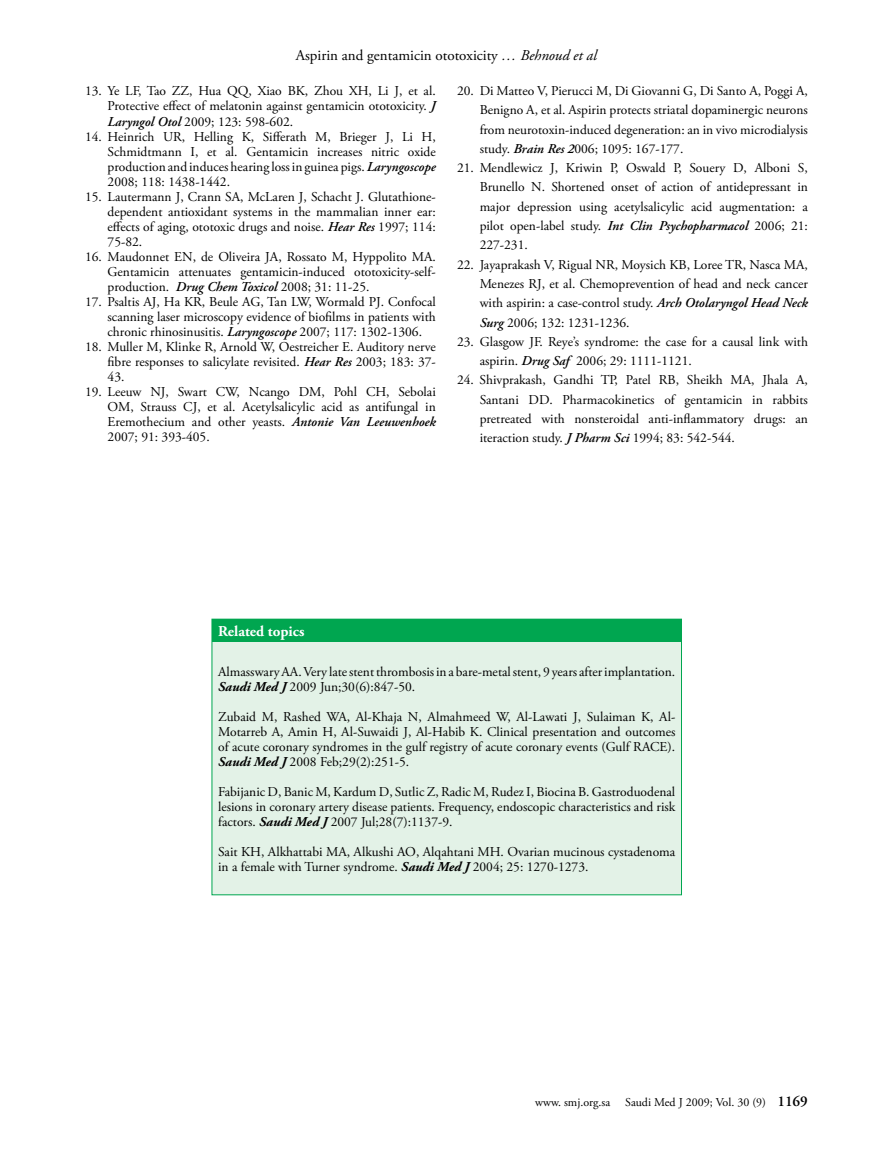
<style>
.page{position:relative;width:893px;height:1149px;background:#fff}
.page>*{position:absolute;margin:0;border:0;box-sizing:border-box;transform-origin:0 0}
.t1{font:15px "Adobe Garamond Pro";color:#000}
.t2{font:700 15px "Adobe Garamond Pro";color:#fff}
.t3{font:13.5px/15px "Adobe Garamond Pro";color:#000;text-align:justify}
.t4{font:12px "Adobe Garamond Pro";color:#000}
.s1{font-style:italic}
.s2{font-weight:600;font-style:italic}
.s3{font-weight:700;font-style:italic}
.s4{font-weight:600;font-size:15px}
</style>
<div class="page">
<div style="left:212px;top:619px;width:469px;height:23px;background:#00a650"></div>
<div style="left:212px;top:642px;width:469px;height:252px;background:#e3f2e7"></div>
<div style="left:212px;top:618px;width:470px;height:276px;border:1px solid #00a650"></div>
<p class="t1" style="left:296px;top:46px;width:302px">Aspirin and gentamicin ototoxicity <span class="s1">… Behnoud et al</span></p>
<p class="t3" style="left:108px;top:83px;width:330px;line-height:15.5px;text-indent:-23px">13. Ye LF, Tao ZZ, Hua QQ, Xiao BK, Zhou XH, Li J, et al.<br>Protective effect of melatonin against gentamicin ototoxicity. <span class="s2">J Laryngol Otol</span> 2009; 123: 598-602.</p>
<p class="t3" style="left:108px;top:129px;width:330px;text-indent:-23px">14. Heinrich UR, Helling K, Sifferath M, Brieger J, Li H, Schmidtmann I, et al. Gentamicin increases nitric oxide production and induces hearing loss in guinea pigs. <span class="s2">Laryngoscope </span>2008; 118: 1438-1442.</p>
<p class="t3" style="left:108px;top:189px;width:330px;text-indent:-23px">15. Lautermann J, Crann SA, McLaren J, Schacht J. Glutathione&shy;dependent antioxidant systems in the mammalian inner ear: effects of aging, ototoxic drugs and noise. <span class="s2">Hear Res</span> 1997; 114:<br>75-82.</p>
<p class="t3" style="left:108px;top:249px;width:330px;text-indent:-23px">16. Maudonnet EN, de Oliveira JA, Rossato M, Hyppolito MA.<br>Gentamicin attenuates gentamicin-induced ototoxicity-self&shy;production. <span class="s2">Drug Chem Toxicol</span> 2008; 31: 11-25.</p>
<p class="t3" style="left:108px;top:294px;width:330px;text-indent:-23px">17. Psaltis AJ, Ha KR, Beule AG, Tan LW, Wormald PJ. Confocal scanning laser microscopy evidence of biofilms in patients with chronic rhinosinusitis. <span class="s2">Laryngoscope</span> 2007; 117: 1302-1306.</p>
<p class="t3" style="left:108px;top:340px;width:330px;text-indent:-23px">18. Muller M, Klinke R, Arnold W, Oestreicher E. Auditory nerve fibre responses to salicylate revisited. <span class="s2">Hear Res</span> 2003; 183: 37- 43.</p>
<p class="t3" style="left:108px;top:385px;width:330px;text-indent:-23px">19. Leeuw NJ, Swart CW, Ncango DM, Pohl CH, Sebolai OM, Strauss CJ, et al. Acetylsalicylic acid as antifungal in Eremothecium and other yeasts. <span class="s2">Antonie Van Leeuwenhoek </span>2007; 91: 393-405.</p>
<p class="t3" style="left:480px;top:81px;width:330px;line-height:19.4px;text-indent:-23px">20. Di Matteo V, Pierucci M, Di Giovanni G, Di Santo A, Poggi A, Benigno A, et al. Aspirin protects striatal dopaminergic neurons from neurotoxin-induced degeneration: an in vivo microdialysis study. <span class="s2">Brain Res 2</span>006; 1095: 167-177.</p>
<p class="t3" style="left:480px;top:159px;width:330px;line-height:19.4px;text-indent:-23px">21. Mendlewicz J, Kriwin P, Oswald P, Souery D, Alboni S, Brunello N. Shortened onset of action of antidepressant in major depression using acetylsalicylic acid augmentation: a pilot open-label study. <span class="s2">Int Clin Psychopharmacol</span> 2006; 21:<br>227-231.</p>
<p class="t3" style="left:480px;top:255px;width:330px;line-height:19.4px;text-indent:-23px">22. Jayaprakash V, Rigual NR, Moysich KB, Loree TR, Nasca MA, Menezes RJ, et al. Chemoprevention of head and neck cancer with aspirin: a case-control study. <span class="s2">Arch Otolaryngol Head Neck Surg</span> 2006; 132: 1231-1236.</p>
<p class="t3" style="left:480px;top:332px;width:330px;line-height:19.4px;text-indent:-23px">23. Glasgow JF. Reye’s syndrome: the case for a causal link with aspirin. <span class="s2">Drug Saf</span> 2006; 29: 1111-1121.</p>
<p class="t3" style="left:480px;top:371px;width:330px;line-height:19.4px;text-indent:-23px">24. Shivprakash, Gandhi TP, Patel RB, Sheikh MA, Jhala A, Santani DD. Pharmacokinetics of gentamicin in rabbits pretreated with nonsteroidal anti-inflammatory drugs: an iteraction study. <span class="s2">J Pharm Sci</span> 1994; 83: 542-544.</p>
<p class="t2" style="left:218px;top:622px;width:88px">Related topics</p>
<p class="t3" style="left:218px;top:664px;width:459px">Almasswary AA. Very late stent thrombosis in a bare-metal stent, 9 years after implantation.<br><span class="s3">Saudi Med J</span> 2009 Jun;30(6):847-50.</p>
<p class="t3" style="left:218px;top:709px;width:459px">Zubaid M, Rashed WA, Al-Khaja N, Almahmeed W, Al-Lawati J, Sulaiman K, Al-Motarreb A, Amin H, Al-Suwaidi J, Al-Habib K. Clinical presentation and outcomes of acute coronary syndromes in the gulf registry of acute coronary events (Gulf RACE).<br><span class="s3">Saudi Med J</span> 2008 Feb;29(2):251-5.</p>
<p class="t3" style="left:218px;top:784px;width:459px">Fabijanic D, Banic M, Kardum D, Sutlic Z, Radic M, Rudez I, Biocina B. Gastroduodenal lesions in coronary artery disease patients. Frequency, endoscopic characteristics and risk factors. <span class="s3">Saudi Med J</span> 2007 Jul;28(7):1137-9.</p>
<p class="t3" style="left:218px;top:844px;width:459px">Sait KH, Alkhattabi MA, Alkushi AO, Alqahtani MH. Ovarian mucinous cystadenoma in a female with Turner syndrome. <span class="s3">Saudi Med J</span> 2004; 25: 1270-1273.</p>
<p class="t4" style="left:535px;top:1094px;width:274px">www. smj.org.sa Saudi Med J 2009; Vol. 30 (9) <span class="s4">1169</span></p>
</div>
